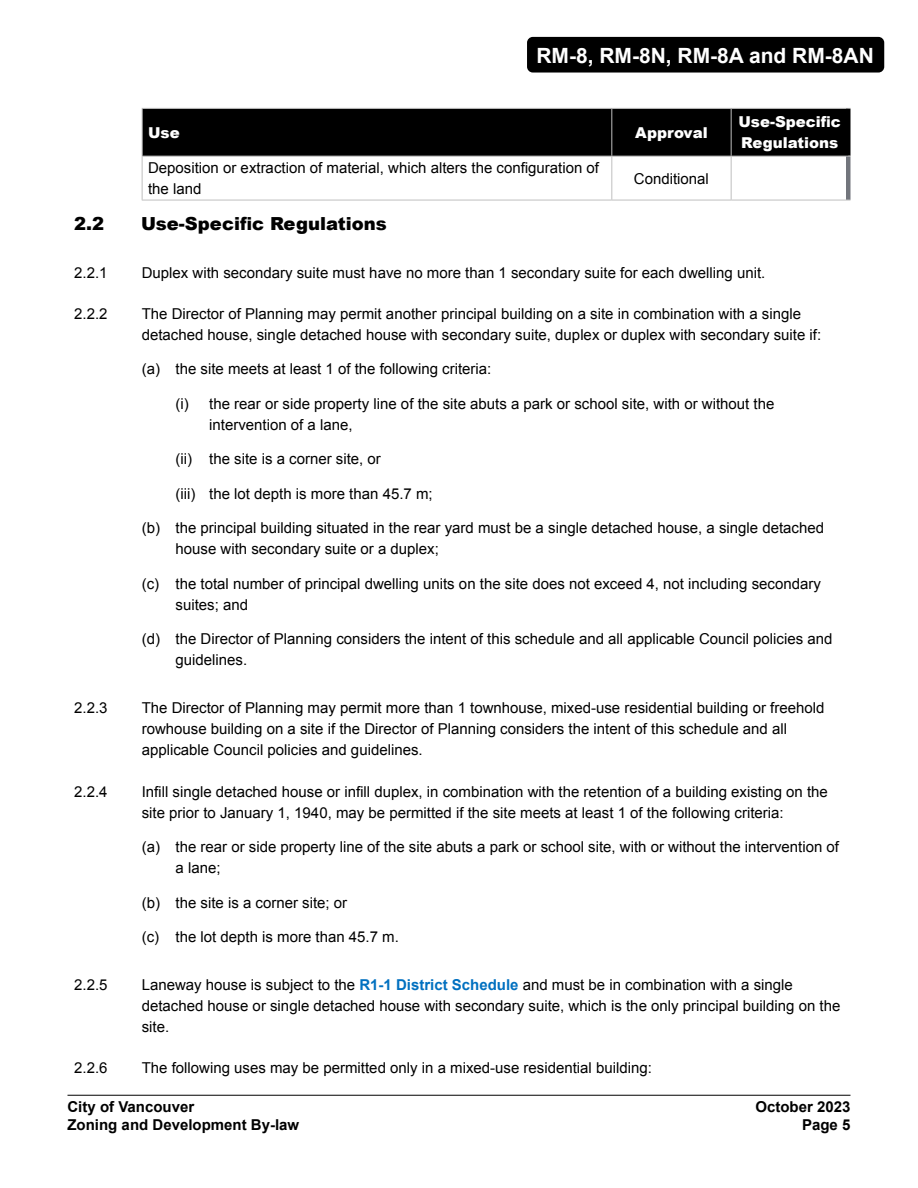
<style>
.page{position:relative;width:918px;height:1188px;background:#fff}
.page>*{position:absolute;margin:0;border:0;box-sizing:border-box;transform-origin:0 0}
.t1{font:700 21px "Arial";color:#fff}
.Heading_2__1_1{font:900 18px "Arial";color:#000}
.Body__1_1_1{font:15px/21px "Arial";color:#000}
.Body_Text__a{font:15px/21px "Arial";color:#000}
.Body_Text__i{font:15px/21px "Arial";color:#000}
.Table_Text_-_left_al{font:15px/21px "Arial";color:#000}
.t2{font:700 15px "Arial";color:#000}
.Table_Header__White{font:900 15px/21px "Arial";color:#fff}
.TableText_-_centre_a{font:15px "Arial";color:#000}
.s1{font-weight:700;color:#0070c0}
</style>
<div class="page">
<hr style="left:68px;top:1095px;width:782px;height:1px;background:#000">
<div style="left:527px;top:37px;width:357px;height:36px;background:#000;border-radius:6px"></div>
<div style="left:143px;top:109px;width:703px;height:47px;background:#000"></div>
<hr style="left:731px;top:109px;width:1px;height:47px;background:#bfbfbf">
<hr style="left:612px;top:108px;width:119px;height:1px;background:#bfbfbf">
<hr style="left:731px;top:108px;width:119px;height:1px;background:#bfbfbf">
<hr style="left:846px;top:109px;width:4px;height:47px;background:#000">
<hr style="left:612px;top:156px;width:119px;height:1px;background:#bfbfbf">
<hr style="left:731px;top:156px;width:119px;height:1px;background:#bfbfbf">
<hr style="left:142px;top:157px;width:1px;height:43px;background:#bfbfbf">
<hr style="left:142px;top:200px;width:470px;height:1px;background:#bfbfbf">
<hr style="left:142px;top:108px;width:470px;height:1px;background:#bfbfbf">
<hr style="left:142px;top:109px;width:1px;height:47px;background:#bfbfbf">
<hr style="left:611px;top:109px;width:1px;height:47px;background:#bfbfbf">
<hr style="left:142px;top:156px;width:470px;height:1px;background:#bfbfbf">
<hr style="left:611px;top:157px;width:1px;height:43px;background:#bfbfbf">
<hr style="left:612px;top:200px;width:119px;height:1px;background:#bfbfbf">
<hr style="left:731px;top:157px;width:1px;height:43px;background:#bfbfbf">
<hr style="left:731px;top:200px;width:119px;height:1px;background:#bfbfbf">
<hr style="left:846px;top:157px;width:4px;height:43px;background:#72757c">
<h1 class="t1" style="left:536px;top:41px;width:339px">RM-8, RM-8N, RM-8A and RM-8AN</h1>
<p class="Table_Header__White" style="left:148px;top:121px;width:33px">Use</p>
<p class="Table_Header__White" style="left:635px;top:121px;width:74px">Approval</p>
<p class="Table_Header__White" style="left:738px;top:111px;width:104px">Use-Specific<br>Regulations</p>
<p class="Table_Text_-_left_al" style="left:148px;top:157px;width:453px">Deposition or extraction of material, which alters the configuration of the land</p>
<p class="TableText_-_centre_a" style="left:634px;top:168px;width:77px">Conditional</p>
<h2 class="Heading_2__1_1" style="left:74px;top:210px;width:32px">2.2</h2>
<h2 class="Heading_2__1_1" style="left:141px;top:210px;width:247px">Use-Specific Regulations</h2>
<p class="Body__1_1_1" style="left:74px;top:262px;width:35px">2.2.1</p>
<p class="Body__1_1_1" style="left:142px;top:262px;width:625px">Duplex with secondary suite must have no more than 1 secondary suite for each dwelling unit.</p>
<p class="Body__1_1_1" style="left:74px;top:303px;width:35px">2.2.2</p>
<p class="Body__1_1_1" style="left:142px;top:303px;width:681px">The Director of Planning may permit another principal building on a site in combination with a single detached house, single detached house with secondary suite, duplex or duplex with secondary suite if:</p>
<p class="Body_Text__a" style="left:142px;top:359px;width:351px">(a) the site meets at least 1 of the following criteria:</p>
<p class="Body_Text__i" style="left:209px;top:393px;width:567px;text-indent:-34px">(i) the rear or side property line of the site abuts a park or school site, with or without the intervention of a lane,</p>
<p class="Body_Text__i" style="left:176px;top:449px;width:207px">(ii) the site is a corner site, or</p>
<p class="Body_Text__i" style="left:176px;top:483px;width:259px">(iii) the lot depth is more than 45.7 m;</p>
<p class="Body_Text__a" style="left:176px;top:518px;width:650px;text-indent:-34px">(b) the principal building situated in the rear yard must be a single detached house, a single detached house with secondary suite or a duplex;</p>
<p class="Body_Text__a" style="left:176px;top:573px;width:647px;text-indent:-34px">(c) the total number of principal dwelling units on the site does not exceed 4, not including secondary suites; and</p>
<p class="Body_Text__a" style="left:176px;top:629px;width:658px;text-indent:-34px">(d) the Director of Planning considers the intent of this schedule and all applicable Council policies and guidelines.</p>
<p class="Body__1_1_1" style="left:74px;top:698px;width:35px">2.2.3</p>
<p class="Body__1_1_1" style="left:142px;top:698px;width:684px">The Director of Planning may permit more than 1 townhouse, mixed-use residential building or freehold rowhouse building on a site if the Director of Planning considers the intent of this schedule and all applicable Council policies and guidelines.</p>
<p class="Body__1_1_1" style="left:74px;top:781px;width:35px">2.2.4</p>
<p class="Body__1_1_1" style="left:142px;top:781px;width:688px">Infill single detached house or infill duplex, in combination with the retention of a building existing on the site prior to January 1, 1940, may be permitted if the site meets at least 1 of the following criteria:</p>
<p class="Body_Text__a" style="left:176px;top:836px;width:665px;text-indent:-34px">(a) the rear or side property line of the site abuts a park or school site, with or without the intervention of a lane;</p>
<p class="Body_Text__a" style="left:142px;top:892px;width:207px">(b) the site is a corner site; or</p>
<p class="Body_Text__a" style="left:142px;top:926px;width:259px">(c) the lot depth is more than 45.7 m.</p>
<p class="Body__1_1_1" style="left:74px;top:974px;width:35px">2.2.5</p>
<p class="Body__1_1_1" style="left:142px;top:974px;width:700px">Laneway house is subject to the <span class="s1">R1-1 District Schedule</span> and must be in combination with a single detached house or single detached house with secondary suite, which is the only principal building on the site.</p>
<p class="Body__1_1_1" style="left:74px;top:1058px;width:35px">2.2.6</p>
<p class="Body__1_1_1" style="left:142px;top:1058px;width:512px">The following uses may be permitted only in a mixed-use residential building:</p>
<p class="t2" style="left:68px;top:1097px;width:128px">City of Vancouver</p>
<p class="t2" style="left:755px;top:1097px;width:97px">October 2023</p>
<p class="t2" style="left:68px;top:1115px;width:233px">Zoning and Development By-law</p>
<p class="t2" style="left:802px;top:1115px;width:50px">Page 5</p>
</div>
